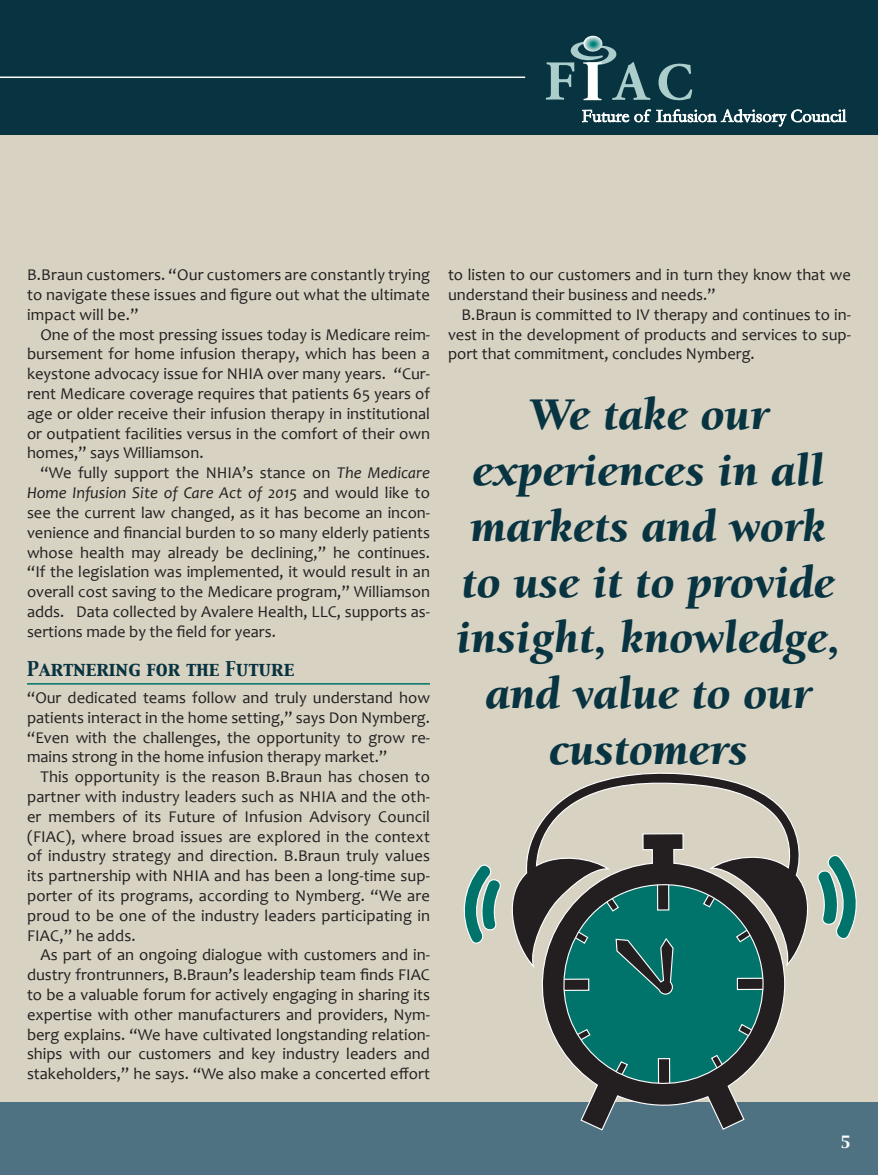
<style>
.page{position:relative;width:878px;height:1175px;background:#fff}
.page>*{position:absolute;margin:0;border:0;box-sizing:border-box;transform-origin:0 0}
.Callout{font:italic 900 46.5px/55.8px "Berkeley";letter-spacing:.01em;color:#083441;text-align:center}
.t1{font:18px "Capitals";color:#083441}
.Annotation_text{font:16.5px/19.8px "Candara";color:#231f20;text-align:justify}
.t2{font:15px "Capitals";color:#fff}
.s1{font-style:italic}
</style>
<div class="page">
<div style="left:0;top:0;width:878px;height:1174px;background:#d8d2c3"></div>
<div style="left:0;top:0;width:878px;height:135px;background:#083441"></div>
<div style="left:0;top:1101px;width:878px;height:73px;background:#4e7282"></div>
<svg style="left:545px;top:36px;width:105px;height:64px"></svg>
<svg style="left:658px;top:64px;width:34px;height:36px"></svg>
<svg style="left:582px;top:109px;width:264px;height:17px"></svg>
<hr style="left:0;top:76px;width:525px;height:2px;background:#fff">
<hr style="left:27px;top:683px;width:403px;height:1px;background:#00736a">
<svg style="left:818px;top:855px;width:39px;height:84px"></svg>
<svg style="left:463px;top:864px;width:36px;height:80px"></svg>
<svg style="left:534px;top:970px;width:251px;height:161px"></svg>
<svg style="left:499px;top:772px;width:319px;height:198px"></svg>
<p class="Annotation_text" style="left:27px;top:265px;width:404px">B.Braun customers. “Our customers are constantly trying to navigate these issues and figure out what the ultimate impact will be.”</p>
<p class="Annotation_text" style="left:27px;top:324px;width:404px;text-indent:14px">One of the most pressing issues today is Medicare reim&shy;bursement for home infusion therapy, which has been a keystone advocacy issue for NHIA over many years. “Cur&shy;rent Medicare coverage requires that patients 65 years of age or older receive their infusion therapy in institutional or outpatient facilities versus in the comfort of their own homes,” says Williamson.</p>
<p class="Annotation_text" style="left:27px;top:463px;width:404px;text-indent:14px">“We fully support the NHIA’s stance on <span class="s1">The Medicare Home Infusion Site of Care Act of 2015</span> and would like to see the current law changed, as it has become an incon&shy;venience and financial burden to so many elderly patients whose health may already be declining,” he continues. “If the legislation was implemented, it would result in an overall cost saving to the Medicare program,” Williamson adds. Data collected by Avalere Health, LLC, supports as&shy;sertions made by the field for years.</p>
<p class="t1" style="left:27px;top:657px;width:269px">Partnering for the Future</p>
<p class="Annotation_text" style="left:27px;top:687px;width:404px">“Our dedicated teams follow and truly understand how patients interact in the home setting,” says Don Nymberg. “Even with the challenges, the opportunity to grow re&shy;mains strong in the home infusion therapy market.”</p>
<p class="Annotation_text" style="left:27px;top:766px;width:404px;text-indent:14px">This opportunity is the reason B.Braun has chosen to partner with industry leaders such as NHIA and the oth&shy;er members of its Future of Infusion Advisory Council (FIAC), where broad issues are explored in the context of industry strategy and direction. B.Braun truly values its partnership with NHIA and has been a long-time sup&shy;porter of its programs, according to Nymberg. “We are proud to be one of the industry leaders participating in FIAC,” he adds.</p>
<p class="Annotation_text" style="left:27px;top:945px;width:404px;text-indent:14px">As part of an ongoing dialogue with customers and in&shy;dustry frontrunners, B.Braun’s leadership team finds FIAC to be a valuable forum for actively engaging in sharing its expertise with other manufacturers and providers, Nym&shy;berg explains. “We have cultivated longstanding relation&shy;ships with our customers and key industry leaders and stakeholders,” he says. “We also make a concerted effort</p>
<p class="Annotation_text" style="left:448px;top:265px;width:404px">to listen to our customers and in turn they know that we understand their business and needs.”</p>
<p class="Annotation_text" style="left:448px;top:304px;width:404px;text-indent:14px">B.Braun is committed to IV therapy and continues to in&shy;vest in the development of products and services to sup&shy;port that commitment, concludes Nymberg.</p>
<p class="Callout" style="left:456px;top:388px;width:386px">We take our experiences in all markets and work to use it to provide insight, knowledge, and value to our customers</p>
<p class="t2" style="left:841px;top:1131px;width:12px">5</p>
</div>
